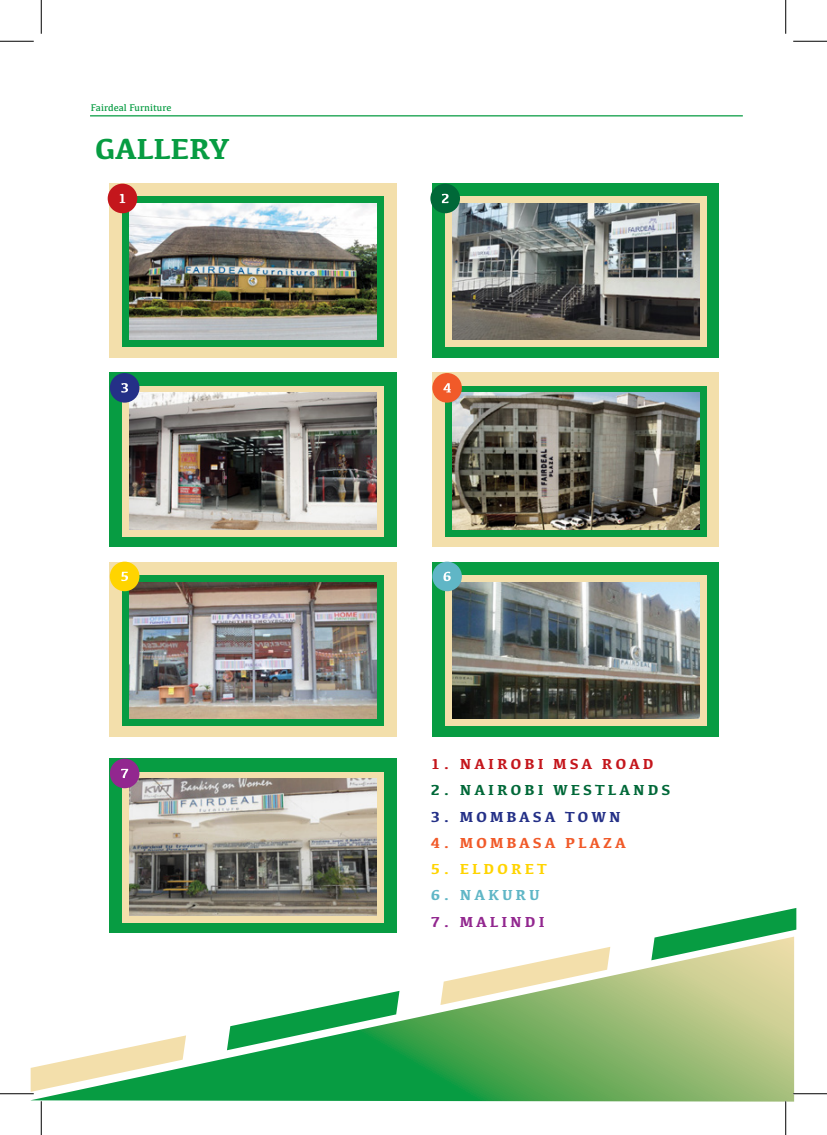
<style>
.page{position:relative;width:827px;height:1135px;background:#fff}
.page>*{position:absolute;margin:0;border:0;box-sizing:border-box;transform-origin:0 0}
.t1{font:700 30px "Kefa";color:#079c42}
.t2{font:700 15px "Kefa";letter-spacing:.2em;color:#006838}
.t3{font:700 15px "Kefa";letter-spacing:.2em;color:#c4161c}
.t4{font:700 15px "Kefa";letter-spacing:.2em;color:#f15a29}
.t5{font:700 15px "Kefa";letter-spacing:.2em;color:#243087}
.t6{font:700 15px "Kefa";letter-spacing:.2em;color:#ffd400}
.t7{font:700 15px "Kefa";letter-spacing:.2em;color:#92278f}
.t8{font:700 15px "Kefa";letter-spacing:.2em;color:#60b6c6}
.t9{font:10px "Kefa";color:#079c42}
</style>
<div class="page">
<svg style="left:31px;top:947px;width:763px;height:155px"></svg>
<svg style="left:440px;top:947px;width:170px;height:58px"></svg>
<svg style="left:227px;top:991px;width:172px;height:59px"></svg>
<svg style="left:31px;top:1035px;width:155px;height:57px"></svg>
<svg style="left:651px;top:908px;width:145px;height:52px"></svg>
<hr style="left:90px;top:115px;width:652px;height:1px;background:#079c42">
<div style="left:110px;top:183px;width:286px;height:174px;background:#f3dfab"></div>
<div style="left:122px;top:196px;width:262px;height:151px;background:#079c42"></div>
<div style="left:432px;top:183px;width:287px;height:174px;background:#079c42"></div>
<div style="left:445px;top:196px;width:261px;height:151px;background:#f3dfab"></div>
<div style="left:110px;top:373px;width:286px;height:174px;background:#079c42"></div>
<svg style="left:122px;top:386px;width:262px;height:150px;background:#ead9ab"></svg>
<div style="left:432px;top:373px;width:287px;height:174px;background:#f3dfab"></div>
<div style="left:445px;top:386px;width:261px;height:150px;background:#079c42"></div>
<div style="left:110px;top:562px;width:286px;height:175px;background:#f3dfab"></div>
<div style="left:122px;top:575px;width:262px;height:151px;background:#079c42"></div>
<div style="left:110px;top:759px;width:286px;height:174px;background:#079c42"></div>
<svg style="left:122px;top:772px;width:262px;height:150px;background:#e8d5a7"></svg>
<div style="left:432px;top:562px;width:287px;height:175px;background:#079c42"></div>
<div style="left:445px;top:575px;width:261px;height:151px;background:#f3dfab"></div>
<img style="left:130px;top:779px;width:246px;height:136px">
<img style="left:452px;top:203px;width:247px;height:136px">
<img style="left:130px;top:393px;width:246px;height:136px">
<img style="left:130px;top:583px;width:246px;height:136px">
<img style="left:452px;top:583px;width:247px;height:136px">
<img style="left:452px;top:393px;width:247px;height:136px">
<img style="left:130px;top:203px;width:246px;height:136px">
<div style="left:108px;top:184px;width:29px;height:29px;background:#c4161c;border-radius:50%"></div>
<svg style="left:120px;top:194px;width:5px;height:9px"></svg>
<div style="left:430px;top:184px;width:30px;height:29px;background:#006838;border-radius:50%"></div>
<svg style="left:442px;top:194px;width:6px;height:9px"></svg>
<div style="left:110px;top:373px;width:29px;height:30px;background:#243087;border-radius:50%"></div>
<svg style="left:121px;top:383px;width:7px;height:10px"></svg>
<div style="left:432px;top:373px;width:30px;height:30px;background:#f15a29;border-radius:50%"></div>
<svg style="left:443px;top:383px;width:8px;height:9px"></svg>
<div style="left:110px;top:562px;width:29px;height:29px;background:#ffd400;border-radius:50%"></div>
<svg style="left:121px;top:572px;width:7px;height:9px"></svg>
<div style="left:432px;top:562px;width:30px;height:29px;background:#60b6c6;border-radius:50%"></div>
<svg style="left:443px;top:572px;width:8px;height:9px"></svg>
<div style="left:110px;top:759px;width:29px;height:29px;background:#92278f;border-radius:50%"></div>
<svg style="left:121px;top:769px;width:7px;height:9px"></svg>
<hr style="left:40px;top:1101px;width:2px;height:34px;background:#fff">
<hr style="left:0;top:41px;width:34px;height:1px;background:#000">
<hr style="left:793px;top:41px;width:34px;height:1px;background:#000">
<hr style="left:0;top:1093px;width:34px;height:1px;background:#000">
<hr style="left:793px;top:1093px;width:34px;height:1px;background:#000">
<hr style="left:41px;top:0;width:1px;height:34px;background:#000">
<hr style="left:41px;top:1101px;width:1px;height:34px;background:#000">
<hr style="left:785px;top:0;width:1px;height:34px;background:#000">
<hr style="left:785px;top:1101px;width:1px;height:34px;background:#000">
<p class="t9" style="left:91px;top:102px;width:82px">Fairdeal Furniture</p>
<h1 class="t1" style="left:95px;top:129px;width:136px">GALLERY</h1>
<p class="t3" style="left:431px;top:754px;width:224px">1. NAIROBI MSA ROAD</p>
<p class="t2" style="left:431px;top:780px;width:241px">2. NAIROBI WESTLANDS</p>
<p class="t5" style="left:431px;top:806px;width:191px">3. MOMBASA TOWN</p>
<p class="t4" style="left:431px;top:833px;width:196px">4. MOMBASA PLAZA</p>
<p class="t6" style="left:431px;top:859px;width:117px">5. ELDORET</p>
<p class="t8" style="left:431px;top:885px;width:110px">6. NAKURU</p>
<p class="t7" style="left:431px;top:911px;width:115px">7. MALINDI</p>
</div>
